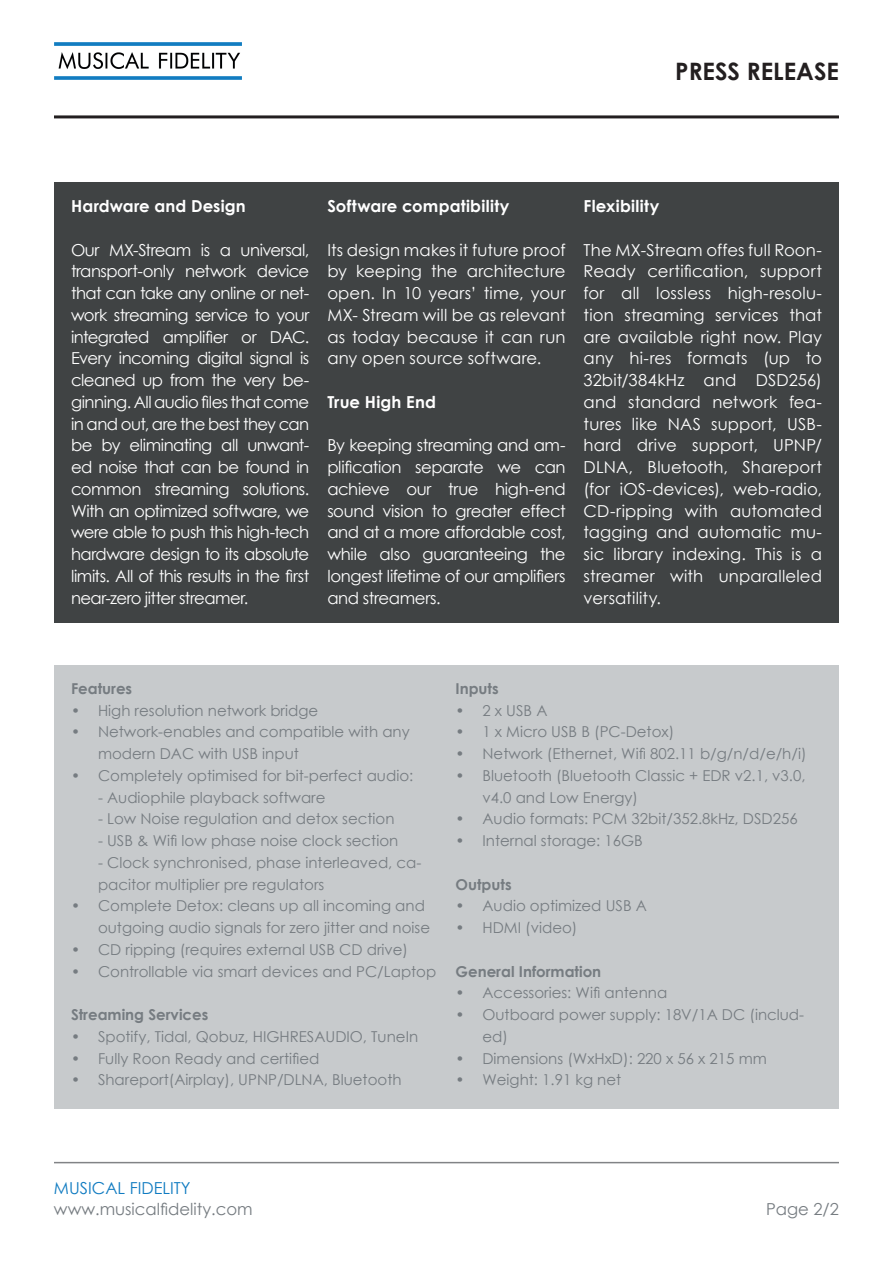
<style>
.page{position:relative;width:893px;height:1263px;background:#fff}
.page>*{position:absolute;margin:0;border:0;box-sizing:border-box;transform-origin:0 0}
.t1{font:700 24px "Century Gothic";color:#231f20}
.t2{font:16.5px/21.8px "Century Gothic";letter-spacing:-.015em;color:#fff;text-align:justify}
.t3{font:700 16.5px "Century Gothic";letter-spacing:.01em;color:#fff}
.t4{font:16.5px "Century Gothic";color:#767c81}
.t5{font:16.5px "Century Gothic";color:#107bc1}
.t6{font:15px/21.8px "Century Gothic";color:#767c81}
.t7{font:700 15px "Century Gothic";color:#767c81}
</style>
<div class="page">
<hr style="left:54px;top:1162px;width:785px;height:1px;background:#818386">
<hr style="left:54px;top:115px;width:785px;height:3px;background:#231f20">
<img style="left:54px;top:42px;width:187px;height:38px">
<div style="left:54px;top:183px;width:785px;height:440px;background:#404344"></div>
<div style="left:54px;top:665px;width:785px;height:444px;background:#c7cacc"></div>
<h1 class="t1" style="left:675px;top:56px;width:165px">PRESS RELEASE</h1>
<p class="t3" style="left:71px;top:196px;width:176px">Hardware and Design</p>
<p class="t2" style="left:71px;top:239px;width:240px">Our MX-Stream is a universal, transport-only network device that can take any online or net&shy;work streaming service to your integrated amplifier or DAC.<br>Every incoming digital signal is cleaned up from the very be&shy;ginning. All audio files that come in and out, are the best they can be by eliminating all unwant&shy;ed noise that can be found in common streaming solutions.<br>With an optimized software, we were able to push this high-tech hardware design to its absolute limits. All of this results in the first near-zero jitter streamer.</p>
<p class="t3" style="left:327px;top:196px;width:184px">Software compatibility</p>
<p class="t2" style="left:327px;top:239px;width:240px">Its design makes it future proof by keeping the architecture open. In 10 years’ time, your MX- Stream will be as relevant as today because it can run any open source software.</p>
<p class="t3" style="left:327px;top:392px;width:110px">True High End</p>
<p class="t2" style="left:327px;top:434px;width:240px">By keeping streaming and am&shy;plification separate we can achieve our true high-end sound vision to greater effect and at a more affordable cost, while also guaranteeing the longest lifetime of our amplifiers and streamers.</p>
<p class="t3" style="left:584px;top:196px;width:77px">Flexibility</p>
<p class="t2" style="left:584px;top:239px;width:240px">The MX-Stream offes full Roon-Ready certification, support for all lossless high-resolu&shy;tion streaming services that are available right now. Play any hi-res formats (up to 32bit/384kHz and DSD256) and standard network fea&shy;tures like NAS support, USB&shy;hard drive support, UPNP/ DLNA, Bluetooth, Shareport (for iOS-devices), web-radio, CD-ripping with automated tagging and automatic mu&shy;sic library indexing. This is a streamer with unparalleled versatility.</p>
<p class="t7" style="left:71px;top:679px;width:63px">Features</p>
<p class="t6" style="left:71px;top:699px;width:249px">• High resolution network bridge</p>
<p class="t6" style="left:98px;top:721px;width:313px;text-indent:-27px">• Network-enables and compatible with any modern DAC with USB input</p>
<p class="t6" style="left:71px;top:764px;width:344px">• Completely optimised for bit-perfect audio:</p>
<p class="t6" style="left:98px;top:786px;width:229px">- Audiophile playback software</p>
<p class="t6" style="left:98px;top:808px;width:298px">- Low Noise regulation and detox section</p>
<p class="t6" style="left:98px;top:829px;width:302px">- USB &amp; Wifi low phase noise clock section</p>
<p class="t6" style="left:98px;top:851px;width:325px">- Clock synchronised, phase interleaved, ca&shy;pacitor multiplier pre regulators</p>
<p class="t6" style="left:98px;top:895px;width:334px;text-indent:-27px">• Complete Detox: cleans up all incoming and outgoing audio signals for zero jitter and noise</p>
<p class="t6" style="left:71px;top:938px;width:339px">• CD ripping (requires external USB CD drive)</p>
<p class="t6" style="left:71px;top:960px;width:367px">• Controllable via smart devices and PC/Laptop</p>
<p class="t7" style="left:71px;top:1005px;width:139px">Streaming Services</p>
<p class="t6" style="left:71px;top:1025px;width:349px">• Spotify, Tidal, Qobuz, HIGHRESAUDIO, TuneIn</p>
<p class="t6" style="left:71px;top:1047px;width:250px">• Fully Roon Ready and certified</p>
<p class="t6" style="left:71px;top:1069px;width:332px">• Shareport(Airplay), UPNP/DLNA, Bluetooth</p>
<p class="t7" style="left:455px;top:679px;width:45px">Inputs</p>
<p class="t6" style="left:455px;top:699px;width:93px">• 2 x USB A</p>
<p class="t6" style="left:455px;top:721px;width:220px">• 1 x Micro USB B (PC-Detox)</p>
<p class="t6" style="left:455px;top:742px;width:353px">• Network (Ethernet, Wifi 802.11 b/g/n/d/e/h/i)</p>
<p class="t6" style="left:482px;top:764px;width:325px;text-indent:-27px">• Bluetooth (Bluetooth Classic + EDR v2.1, v3.0, v4.0 and Low Energy)</p>
<p class="t6" style="left:455px;top:808px;width:344px">• Audio formats: PCM 32bit/352.8kHz, DSD256</p>
<p class="t6" style="left:455px;top:829px;width:189px">• Internal storage: 16GB</p>
<p class="t7" style="left:455px;top:875px;width:58px">Outputs</p>
<p class="t6" style="left:455px;top:895px;width:193px">• Audio optimized USB A</p>
<p class="t6" style="left:455px;top:916px;width:123px">• HDMI (video)</p>
<p class="t7" style="left:455px;top:962px;width:147px">General Information</p>
<p class="t6" style="left:455px;top:982px;width:213px">• Accessories: Wifi antenna</p>
<p class="t6" style="left:482px;top:1003px;width:323px;text-indent:-27px">• Outboard power supply: 18V/1A DC (includ&shy;ed)</p>
<p class="t6" style="left:455px;top:1047px;width:313px">• Dimensions (WxHxD): 220 x 56 x 215 mm</p>
<p class="t6" style="left:455px;top:1069px;width:167px">• Weight: 1.91 kg net</p>
<p class="t5" style="left:54px;top:1176px;width:138px">MUSICAL FIDELITY</p>
<p class="t4" style="left:54px;top:1197px;width:200px">www.musicalfidelity.com</p>
<p class="t4" style="left:766px;top:1197px;width:74px">Page 2/2</p>
</div>
